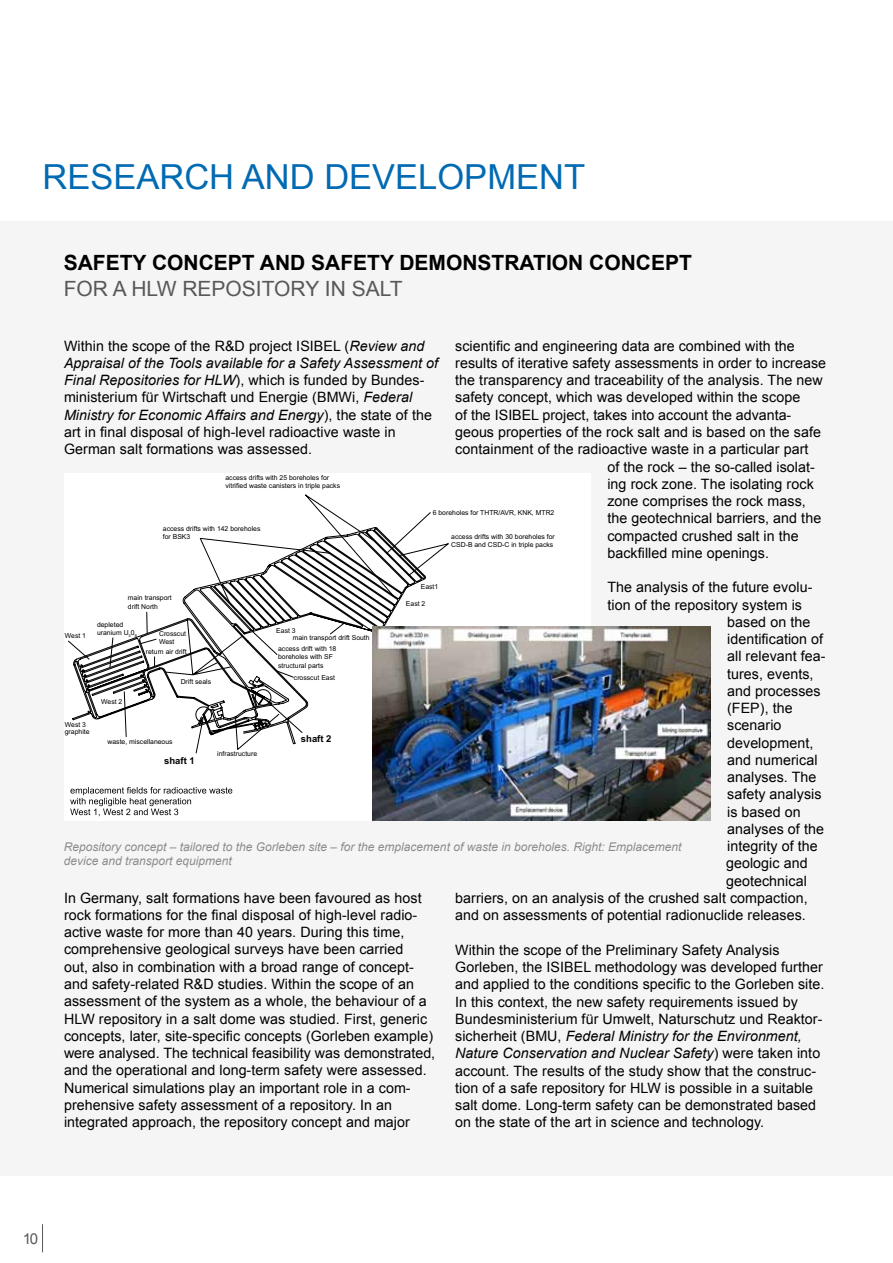
<style>
.page{position:relative;width:893px;height:1263px;background:#fff}
.page>*{position:absolute;margin:0;border:0;box-sizing:border-box;transform-origin:0 0}
.t1{font:34.5px "Arial";color:#006ab3}
.t2{font:700 21px "Arial";color:#000}
.t3{font:21px "Arial";color:#58585a}
.t4{font:15px "Arial";color:#58585a}
.t5{font:14.25px/17.2px "Arial";letter-spacing:.005em;color:#000}
.t6{font:italic 12px/14.4px "Arial";color:#8b8c8e}
.t7{font:700 9.45px "Arial";color:#000}
.t8{font:6.9px/8.2px "Arial";color:#000}
.s1{font-style:italic}
</style>
<div class="page">
<svg style="left:42px;top:1224px;width:1px;height:28px"></svg>
<div style="left:0;top:221px;width:893px;height:955px;background:#f5f5f5"></div>
<div style="left:64px;top:473px;width:526px;height:347px;background:#fff"></div>
<svg style="left:72px;top:659px;width:237px;height:78px"></svg>
<svg style="left:110px;top:659px;width:3px;height:8px"></svg>
<svg style="left:124px;top:691px;width:2px;height:46px"></svg>
<svg style="left:68px;top:495px;width:380px;height:164px"></svg>
<svg style="left:141px;top:612px;width:167px;height:141px"></svg>
<img style="left:372px;top:627px;width:338px;height:193px">
<svg style="left:70px;top:787px;width:162px;height:29px"></svg>
<h1 class="t1" style="left:43px;top:155px;width:24px">RESE</h1>
<h1 class="t1" style="left:136px;top:155px;width:282px">ARCH AN D DEVELOP</h1>
<h1 class="t1" style="left:487px;top:155px;width:52px">MENT</h1>
<h2 class="t2" style="left:64px;top:249px;width:624px">SAFETY CONCEPT AND SAFETY DEMONSTRATION CONCEPT</h2>
<h2 class="t3" style="left:64px;top:275px;width:340px">for a h lw repository i n salt</h2>
<p class="t5" style="left:455px;top:337px;width:341px">scientific and engineering data are combined with the</p>
<p class="t5" style="left:455px;top:354px;width:372px">results of iterative safety assessments in order to increase</p>
<p class="t5" style="left:455px;top:372px;width:369px">the transparency and traceability of the analysis. The new</p>
<p class="t5" style="left:455px;top:389px;width:347px">safety concept, which was developed within the scope</p>
<p class="t5" style="left:455px;top:406px;width:338px">of the ISIBEL project, takes into account the advanta-</p>
<p class="t5" style="left:455px;top:423px;width:367px">geous properties of the rock salt and is based on the safe</p>
<p class="t5" style="left:455px;top:441px;width:355px">containment of the radioactive waste in a particular part</p>
<p class="t5" style="left:607px;top:458px;width:209px">of the rock – the so-called isolat-</p>
<p class="t5" style="left:607px;top:475px;width:208px">ing rock zone. The isolating rock</p>
<p class="t5" style="left:607px;top:492px;width:200px">zone comprises the rock mass,</p>
<p class="t5" style="left:607px;top:510px;width:215px">the geotechnical barriers, and the</p>
<p class="t5" style="left:607px;top:527px;width:193px">compacted crushed salt in the</p>
<p class="t5" style="left:607px;top:544px;width:163px">backfilled mine openings.</p>
<p class="t5" style="left:607px;top:579px;width:207px">The analysis of the future evolu-</p>
<p class="t5" style="left:607px;top:596px;width:196px">tion of the repository system is</p>
<p class="t5" style="left:727px;top:613px;width:85px">based on the</p>
<p class="t5" style="left:727px;top:631px;width:98px">identification of</p>
<p class="t5" style="left:727px;top:648px;width:100px">all relevant fea-</p>
<p class="t5" style="left:727px;top:665px;width:88px">tures, events,</p>
<p class="t5" style="left:727px;top:682px;width:95px">and processes</p>
<p class="t5" style="left:727px;top:700px;width:15px">(FEP</p>
<p class="t5" style="left:760px;top:700px;width:34px">), the</p>
<p class="t5" style="left:727px;top:717px;width:56px">scenario</p>
<p class="t5" style="left:727px;top:734px;width:88px">development,</p>
<p class="t5" style="left:727px;top:751px;width:92px">and numerical</p>
<p class="t5" style="left:727px;top:769px;width:91px">analyses. The</p>
<p class="t5" style="left:727px;top:786px;width:96px">safety analysis</p>
<p class="t5" style="left:727px;top:803px;width:75px">is based on</p>
<p class="t5" style="left:727px;top:820px;width:98px">analyses of the</p>
<p class="t5" style="left:727px;top:838px;width:92px">integrity of the</p>
<p class="t5" style="left:726px;top:855px;width:83px">geologic and</p>
<p class="t5" style="left:726px;top:872px;width:82px">geotechnical</p>
<p class="t5" style="left:455px;top:889px;width:354px">barriers, on an analysis of the crushed salt compaction,</p>
<p class="t5" style="left:455px;top:907px;width:352px">and on assessments of potential radionuclide releases.</p>
<p class="t5" style="left:455px;top:941px;width:371px">Within the scope of the Preliminary Safety Analysis Gorleben, the ISIBEL methodology was developed further and applied to the conditions specific to the Gorleben site.<br>In this context, the new safety requirements issued by Bundesministerium für U mwelt, Naturschutz und Reaktor&shy;sicherheit (BMU , <span class="s1">Federal Ministry for the Environment, Nature Conservation and Nuclear Safety</span>) were taken into account. The results of the study show that the construc&shy;tion of a safe repository for HLW is possible in a suitable salt dome. Long-term safety can be demonstrated based on the state of the art in science and technology.</p>
<p class="t5" style="left:64px;top:337px;width:376px">Within the scope of the R&amp;D project ISIBEL (<span class="s1">Review and Appraisal of the Tools available for a Safety Assessment of Final Repositories for HLW</span>), which is funded by Bundes&shy;ministerium für Wirtschaft und Energie (BMWi, <span class="s1">Federal Ministry for Economic Affairs and Energy</span>), the state of the art in final disposal of high-level radioactive waste in German salt formations was assessed.</p>
<p class="t8" style="left:225px;top:474px;width:116px">access drifts with 25 boreholes for vitrified waste canisters in triple packs</p>
<p class="t8" style="left:433px;top:508px;width:123px">6 boreholes for THTR/AVR, KNK, MTR2</p>
<p class="t8" style="left:163px;top:525px;width:99px">access drifts with 142 boreholes for BSK3</p>
<p class="t8" style="left:451px;top:532px;width:105px">access drifts with 30 boreholes for<br>CSD-B and CSD-C in triple packs</p>
<p class="t8" style="left:421px;top:583px;width:19px">East1</p>
<p class="t8" style="left:406px;top:599px;width:21px">East 2</p>
<p class="t8" style="left:128px;top:594px;width:45px">main transport drift North</p>
<p class="t8" style="left:65px;top:631px;width:23px">West 1</p>
<p class="t8" style="left:97px;top:620px;width:41px">depleted uranium U<sub>3</sub>0<sub>8</sub></p>
<p class="t8" style="left:293px;top:626px;width:78px;line-height:7.6px;text-indent:-16px">East 3<br>main transport drift South</p>
<p class="t8" style="left:159px;top:629px;width:29px">Crosscut<br>West</p>
<p class="t8" style="left:278px;top:645px;width:60px">access drift with 18 boreholes with SF structural parts</p>
<p class="t8" style="left:294px;top:674px;width:43px">crosscut East</p>
<p class="t8" style="left:146px;top:647px;width:42px">return air drift</p>
<p class="t8" style="left:181px;top:677px;width:32px">Drift seals</p>
<p class="t8" style="left:101px;top:698px;width:23px">West 2</p>
<p class="t8" style="left:65px;top:721px;width:26px;line-height:6.9px">West 3 graphite</p>
<p class="t7" style="left:301px;top:732px;width:32px">SHAFT 2</p>
<p class="t8" style="left:108px;top:737px;width:67px">waste, miscellaneous</p>
<p class="t8" style="left:217px;top:749px;width:41px">infrastructure</p>
<p class="t7" style="left:164px;top:754px;width:32px">SHAFT 1</p>
<p class="t6" style="left:64px;top:839px;width:619px">Repository concept – tailored to the Gorleben site – for the emplacement of waste in boreholes. Right: Emplacement device and transport equipment</p>
<p class="t5" style="left:64px;top:889px;width:373px">In Germany, salt formations have been favoured as host rock formations for the final disposal of high-level radio&shy;active waste for more than 40 years. During this time, comprehensive geological surveys have been carried<br>out, also in combination with a broad range of concept&shy;and safety-related R&amp;D studies. Within the scope of an assessment of the system as a whole, the behaviour of a HLW repository in a salt dome was studied. First, generic concepts, later, site-specific concepts (Gorleben example) were analysed. The technical feasibility was demonstrated, and the operational and long-term safety were assessed.<br>N umerical simulations play an important role in a com&shy;prehensive safety assessment of a repository. In an integrated approach, the repository concept and major</p>
<p class="t4" style="left:23px;top:1228px;width:17px">10</p>
</div>
